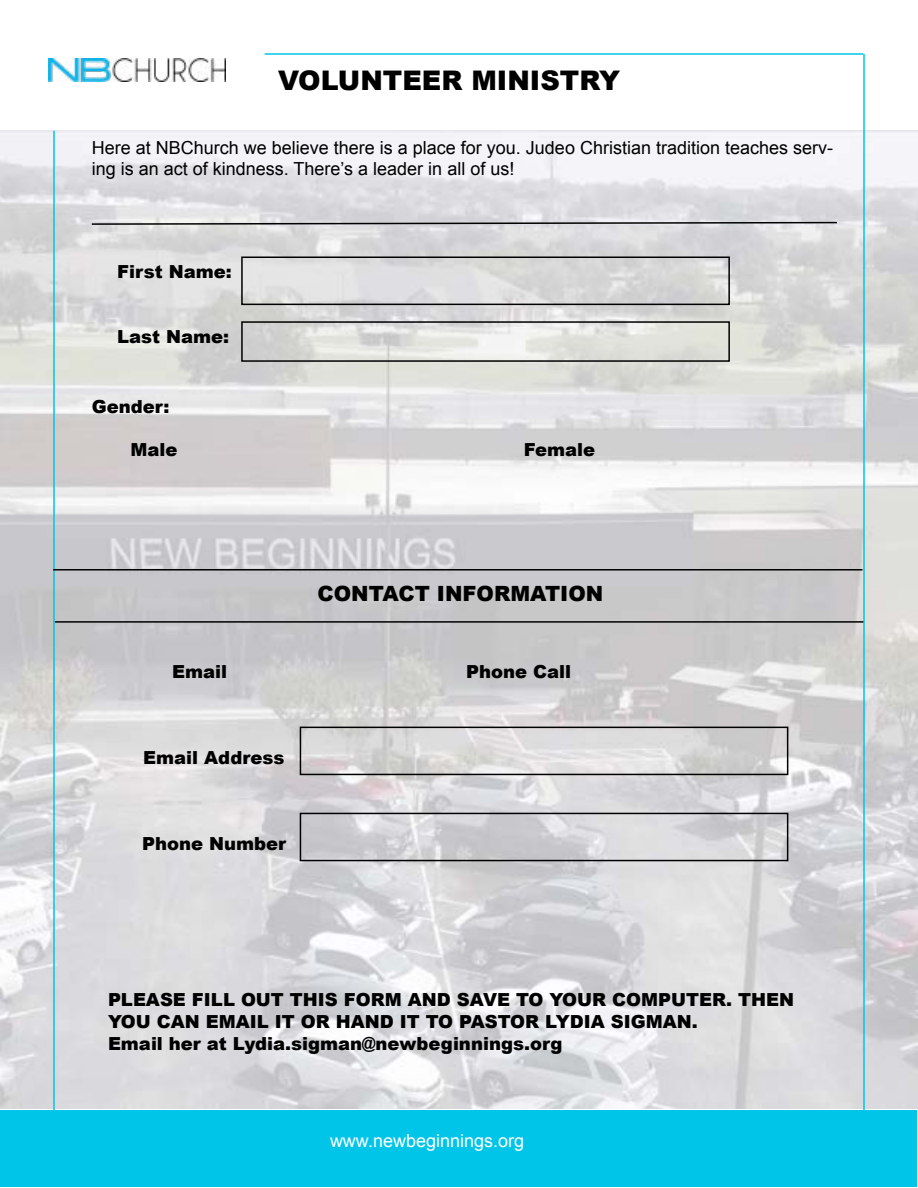
<style>
.page{position:relative;width:918px;height:1188px;background:#fff}
.page>*{position:absolute;margin:0;border:0;box-sizing:border-box;transform-origin:0 0}
.t1{font:900 27px "Arial";color:#000}
.t2{font:900 21px "Arial";color:#000}
.t3{font:900 18px/21.6px "Arial";color:#000}
.t4{font:18px/21.6px "Arial";color:#000}
.t5{font:18px "Arial";color:#fff}
</style>
<div class="page">
<img style="left:0;top:131px;width:918px;height:977px">
<img style="left:48px;top:58px;width:178px;height:24px">
<div style="left:1px;top:1110px;width:916px;height:77px;background:#00c5e8"></div>
<hr style="left:55px;top:621px;width:809px;height:2px;background:#000">
<svg style="left:90px;top:221px;width:749px;height:5px;background:#9c9c9e"></svg>
<hr style="left:53px;top:131px;width:2px;height:979px;background:#00c5e8">
<hr style="left:863px;top:54px;width:2px;height:1056px;background:#00c5e8">
<hr style="left:265px;top:53px;width:598px;height:2px;background:#00c5e8">
<hr style="left:53px;top:569px;width:809px;height:2px;background:#000">
<div style="left:241px;top:256px;width:489px;height:49px;border:2px solid #000"></div>
<div style="left:241px;top:321px;width:489px;height:41px;border:2px solid #000"></div>
<div style="left:300px;top:727px;width:488px;height:48px;border:2px solid #000"></div>
<div style="left:300px;top:813px;width:488px;height:48px;border:2px solid #000"></div>
<h1 class="t1" style="left:278px;top:60px;width:344px">VOLUNTEER MINISTRY</h1>
<p class="t4" style="left:92px;top:137px;width:743px">Here at NBChurch we believe there is a place for you. Judeo Christian tradition teaches serv&shy;ing is an act of kindness. There’s a leader in all of us!</p>
<p class="t3" style="left:117px;top:261px;width:116px">First Name:</p>
<p class="t3" style="left:117px;top:325px;width:113px">Last Name:</p>
<p class="t3" style="left:92px;top:395px;width:79px">Gender:</p>
<p class="t3" style="left:130px;top:438px;width:48px">Male</p>
<p class="t3" style="left:524px;top:438px;width:73px">Female</p>
<p class="t2" style="left:317px;top:578px;width:288px">CONTACT INFORMATION</p>
<p class="t3" style="left:172px;top:660px;width:56px">Email</p>
<p class="t3" style="left:466px;top:660px;width:107px">Phone Call</p>
<p class="t3" style="left:143px;top:746px;width:143px">Email Address</p>
<p class="t3" style="left:142px;top:833px;width:146px">Phone Number</p>
<p class="t3" style="left:108px;top:989px;width:688px">PLEASE FILL OUT THIS FORM AND SAVE TO YOUR COMPUTER. THEN<br>YOU CAN EMAIL IT OR HAND IT TO PASTOR LYDIA SIGMAN.<br>Email her at Lydia.sigman@newbeginnings.org</p>
<p class="t5" style="left:330px;top:1129px;width:196px">www.newbeginnings.org</p>
</div>
